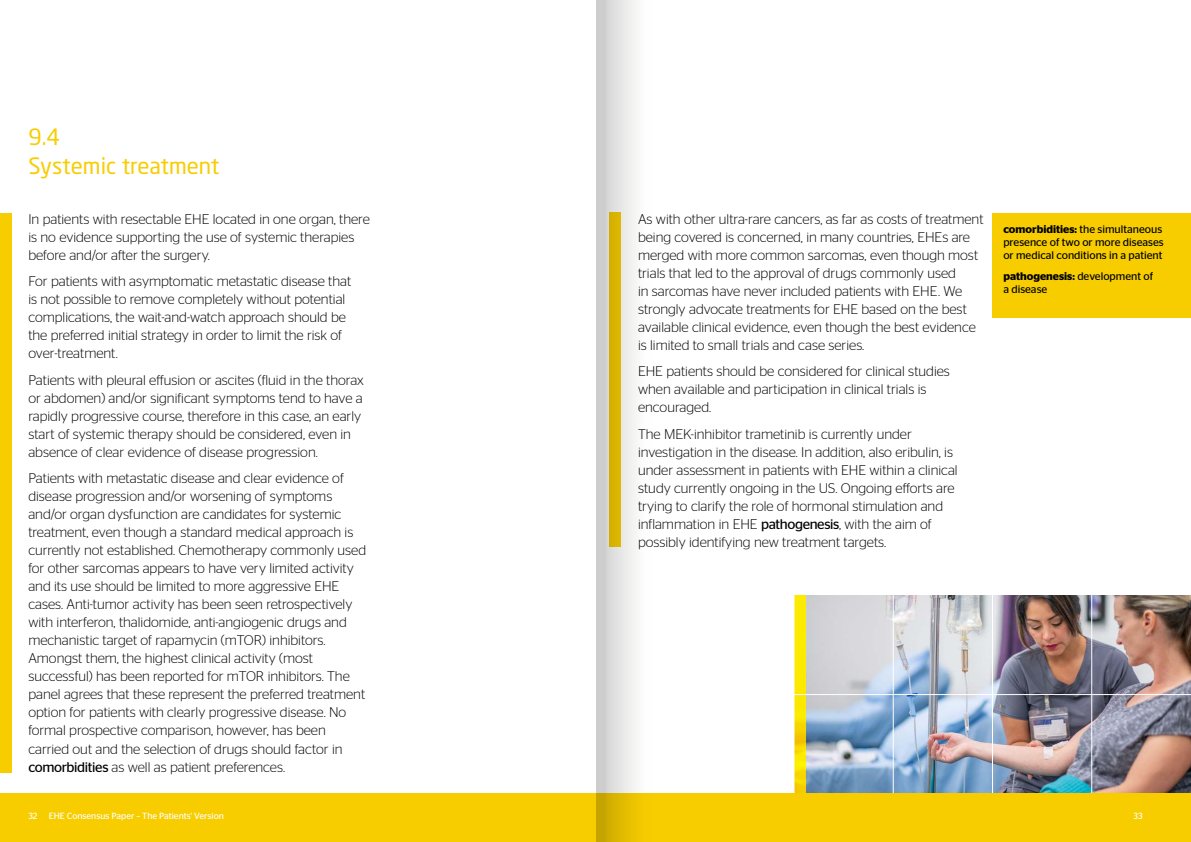
<style>
.page{position:relative;width:1191px;height:842px;background:#fff}
.page>*{position:absolute;margin:0;border:0;box-sizing:border-box;transform-origin:0 0}
.t1{font:22.3px/29.7px "Neo Sans W1 G";color:#f7cd00}
.t2{font:300 14px/18px "Stag Sans";color:#000}
.t3{font:11px/13px "Stag Sans";color:#000}
.t4{font:9px "Stag Sans";color:#fff}
.s1{font-weight:400}
.s2{font-weight:600}
</style>
<div class="page">
<div style="left:0;top:213px;width:11px;height:559px;background:#f7cd00"></div>
<div style="left:1030px;top:213px;width:161px;height:104px;background:#f7cd00"></div>
<div style="left:992px;top:213px;width:184px;height:104px;background:#f7cd00"></div>
<img style="left:805px;top:595px;width:386px;height:198px">
<svg style="left:794px;top:595px;width:11px;height:198px;background:#fae40b"></svg>
<hr style="left:893px;top:557px;width:1px;height:285px;background:#fff">
<hr style="left:1091px;top:490px;width:1px;height:352px;background:#fff">
<hr style="left:780px;top:694px;width:411px;height:1px;background:#fff">
<hr style="left:992px;top:578px;width:1px;height:264px;background:#fff">
<div style="left:0;top:793px;width:1191px;height:49px;background:#f7cd00"></div>
<svg style="left:596px;top:0;width:39px;height:842px"></svg>
<h1 class="t1" style="left:28px;top:121px;width:193px">9.4<br>Systemic treatment</h1>
<p class="t2" style="left:28px;top:210px;width:343px">In patients with resectable EHE located in one organ, there is no evidence supporting the use of systemic therapies before and/or after the surgery.</p>
<p class="t2" style="left:28px;top:272px;width:324px">For patients with asymptomatic metastatic disease that is not possible to remove completely without potential complications, the wait-and-watch approach should be the preferred initial strategy in order to limit the risk of over-treatment.</p>
<p class="t2" style="left:28px;top:371px;width:337px">Patients with pleural effusion or ascites (fluid in the thorax or abdomen) and/or significant symptoms tend to have a rapidly progressive course, therefore in this case, an early start of systemic therapy should be considered, even in absence of clear evidence of disease progression.</p>
<p class="t2" style="left:28px;top:469px;width:339px">Patients with metastatic disease and clear evidence of disease progression and/or worsening of symptoms and/or organ dysfunction are candidates for systemic treatment, even though a standard medical approach is currently not established. Chemotherapy commonly used for other sarcomas appears to have very limited activity and its use should be limited to more aggressive EHE cases. Anti-tumor activity has been seen retrospectively with interferon, thalidomide, anti-angiogenic drugs and mechanistic target of rapamycin (mTOR) inhibitors.<br>Amongst them, the highest clinical activity (most successful) has been reported for mTOR inhibitors. The panel agrees that these represent the preferred treatment option for patients with clearly progressive disease. No formal prospective comparison, however, has been carried out and the selection of drugs should factor in <span class="s1">comorbidities</span> as well as patient preferences.</p>
<p class="t2" style="left:638px;top:210px;width:347px">As with other ultra-rare cancers, as far as costs of treatment being covered is concerned, in many countries, EHEs are merged with more common sarcomas, even though most trials that led to the approval of drugs commonly used<br>in sarcomas have never included patients with EHE. We strongly advocate treatments for EHE based on the best available clinical evidence, even though the best evidence is limited to small trials and case series.</p>
<p class="t2" style="left:638px;top:362px;width:313px">EHE patients should be considered for clinical studies when available and participation in clinical trials is encouraged.</p>
<p class="t2" style="left:638px;top:425px;width:321px">The MEK-inhibitor trametinib is currently under investigation in the disease. In addition, also eribulin, is under assessment in patients with EHE within a clinical study currently ongoing in the US. Ongoing efforts are trying to clarify the role of hormonal stimulation and inflammation in EHE <span class="s1">pathogenesis</span>, with the aim of possibly identifying new treatment targets.</p>
<p class="t3" style="left:1003px;top:222px;width:162px"><span class="s2">comorbidities:</span> the simultaneous presence of two or more diseases or medical conditions in a patient</p>
<p class="t3" style="left:1003px;top:270px;width:151px"><span class="s2">pathogenesis:</span> development of a disease</p>
<p class="t4" style="left:28px;top:811px;width:197px">32 EHE Consensus Paper – The Patients' Version</p>
<p class="t4" style="left:1133px;top:811px;width:11px">33</p>
</div>
